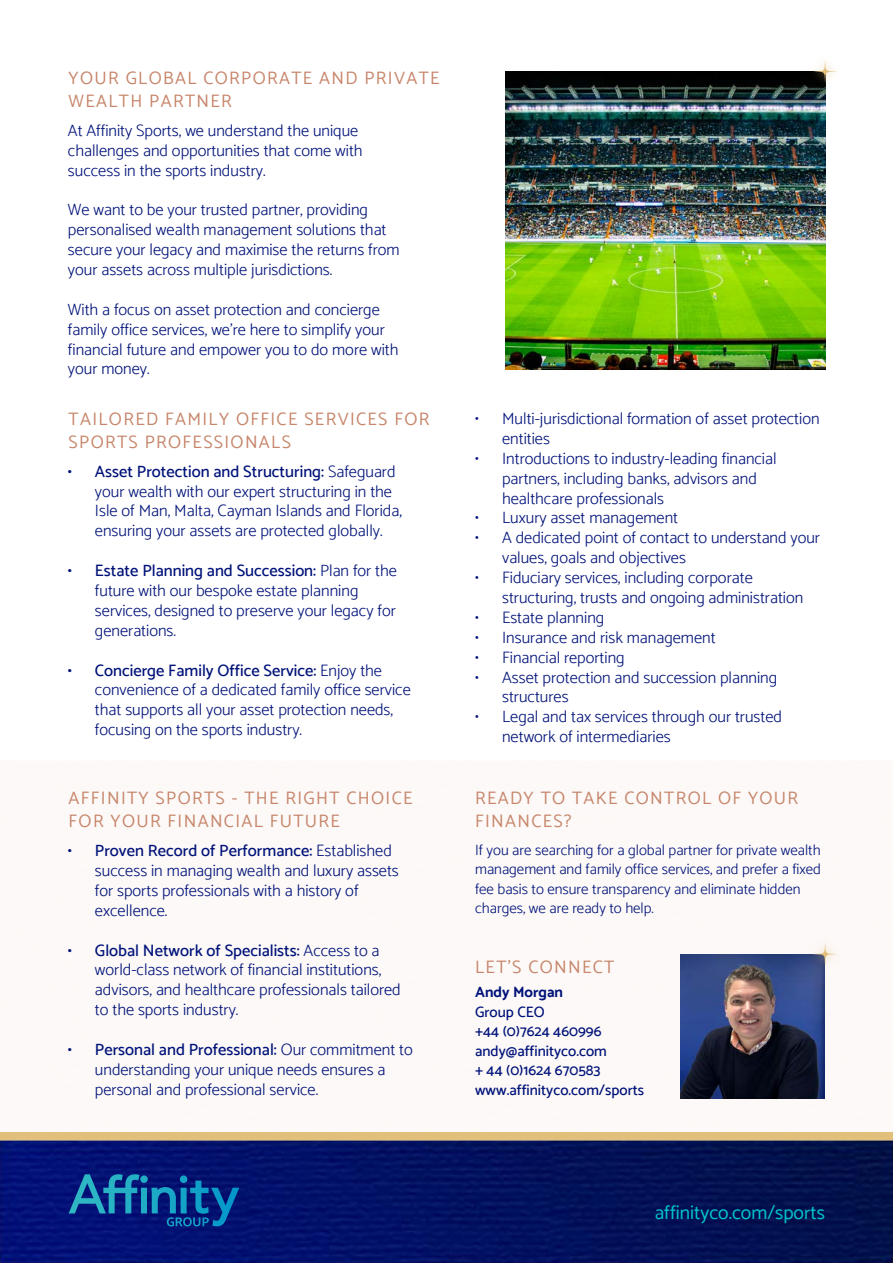
<style>
.page{position:relative;width:893px;height:1263px;background:#fff}
.page>*{position:absolute;margin:0;border:0;box-sizing:border-box;transform-origin:0 0}
.t1{font:19.5px "Catamaran";color:#00c4cc}
.t2{font:18px/22.8px "Catamaran";letter-spacing:.075em;color:#c7866b}
.t3{font:300 16.5px/20px "Catamaran";color:#001279}
.t4{font:300 15px/19.5px "Catamaran";color:#001279}
.t5{font:500 15px/19.5px "Catamaran";color:#001279}
.t6{font:700 15px "Catamaran";color:#001279}
.s1{font-weight:500}
</style>
<div class="page">
<img style="left:0;top:1086px;width:893px;height:177px">
<svg style="left:69px;top:1174px;width:170px;height:52px;background:#0a418d"></svg>
<img style="left:505px;top:71px;width:320px;height:298px">
<img style="left:681px;top:954px;width:144px;height:144px">
<img style="left:799px;top:954px;width:39px;height:26px">
<svg style="left:813px;top:942px;width:24px;height:24px"></svg>
<img style="left:799px;top:71px;width:27px;height:26px">
<svg style="left:813px;top:60px;width:24px;height:24px"></svg>
<p class="t2" style="left:69px;top:67px;width:372px">YOUR GLOBAL CORPORATE AND PRIVATE<br>WEALTH PARTNER</p>
<p class="t3" style="left:68px;top:120px;width:296px">At Affinity Sports, we understand the unique challenges and opportunities that come with success in the sports industry.</p>
<p class="t3" style="left:68px;top:200px;width:333px">We want to be your trusted partner, providing personalised wealth management solutions that secure your legacy and maximise the returns from your assets across multiple jurisdictions.</p>
<p class="t3" style="left:68px;top:299px;width:332px">With a focus on asset protection and concierge family office services, we're here to simplify your financial future and empower you to do more with your money.</p>
<p class="t2" style="left:69px;top:407px;width:362px">TAILORED FAMILY OFFICE SERVICES FOR<br>SPORTS PROFESSIONALS</p>
<p class="t3" style="left:95px;top:461px;width:309px;text-indent:-27px"><span class="s1">• Asset Protection and Structuring:</span> Safeguard your wealth with our expert structuring in the Isle of Man, Malta, Cayman Islands and Florida, ensuring your assets are protected globally.</p>
<p class="t3" style="left:95px;top:560px;width:303px;text-indent:-27px"><span class="s1">• Estate Planning and Succession:</span> Plan for the future with our bespoke estate planning services, designed to preserve your legacy for generations.</p>
<p class="t3" style="left:95px;top:660px;width:317px;text-indent:-27px"><span class="s1">• Concierge Family Office Service:</span> Enjoy the convenience of a dedicated family office service that supports all your asset protection needs, focusing on the sports industry.</p>
<p class="t2" style="left:69px;top:787px;width:345px">AFFINITY SPORTS - THE RIGHT CHOICE<br>FOR YOUR FINANCIAL FUTURE</p>
<p class="t3" style="left:95px;top:840px;width:305px;text-indent:-27px"><span class="s1">• Proven Record of Performance:</span> Established success in managing wealth and luxury assets for sports professionals with a history of excellence.</p>
<p class="t3" style="left:95px;top:940px;width:307px;text-indent:-27px"><span class="s1">• Global Network of Specialists:</span> Access to a world-class network of financial institutions, advisors, and healthcare professionals tailored to the sports industry.</p>
<p class="t3" style="left:95px;top:1039px;width:319px;text-indent:-27px"><span class="s1">• Personal and Professional:</span> Our commitment to understanding your unique needs ensures a personal and professional service.</p>
<p class="t3" style="left:502px;top:408px;width:319px;text-indent:-27px">• Multi-jurisdictional formation of asset protection entities</p>
<p class="t3" style="left:502px;top:448px;width:276px;text-indent:-27px">• Introductions to industry-leading financial partners, including banks, advisors and healthcare professionals</p>
<p class="t3" style="left:475px;top:508px;width:205px">• Luxury asset management</p>
<p class="t3" style="left:502px;top:528px;width:319px;text-indent:-27px">• A dedicated point of contact to understand your values, goals and objectives</p>
<p class="t3" style="left:502px;top:567px;width:303px;text-indent:-27px">• Fiduciary services, including corporate structuring, trusts and ongoing administration</p>
<p class="t3" style="left:475px;top:607px;width:131px">• Estate planning</p>
<p class="t3" style="left:475px;top:627px;width:242px">• Insurance and risk management</p>
<p class="t3" style="left:475px;top:647px;width:151px">• Financial reporting</p>
<p class="t3" style="left:502px;top:667px;width:277px;text-indent:-27px">• Asset protection and succession planning structures</p>
<p class="t3" style="left:502px;top:707px;width:281px;text-indent:-27px">• Legal and tax services through our trusted network of intermediaries</p>
<p class="t2" style="left:475px;top:787px;width:325px">READY TO TAKE CONTROL OF YOUR<br>FINANCES?</p>
<p class="t4" style="left:475px;top:840px;width:347px">If you are searching for a global partner for private wealth management and family office services, and prefer a fixed fee basis to ensure transparency and eliminate hidden charges, we are ready to help.</p>
<p class="t2" style="left:475px;top:956px;width:141px">LET’S CONNECT</p>
<p class="t6" style="left:475px;top:983px;width:90px">Andy Morgan</p>
<p class="t5" style="left:475px;top:1002px;width:171px">Group CEO<br>+44 (0)7624 460996 andy@affinityco.com<br>+ 44 (0)1624 670583 www.affinityco.com/sports</p>
<p class="t1" style="left:655px;top:1201px;width:172px">affinityco.com/sports</p>
</div>
